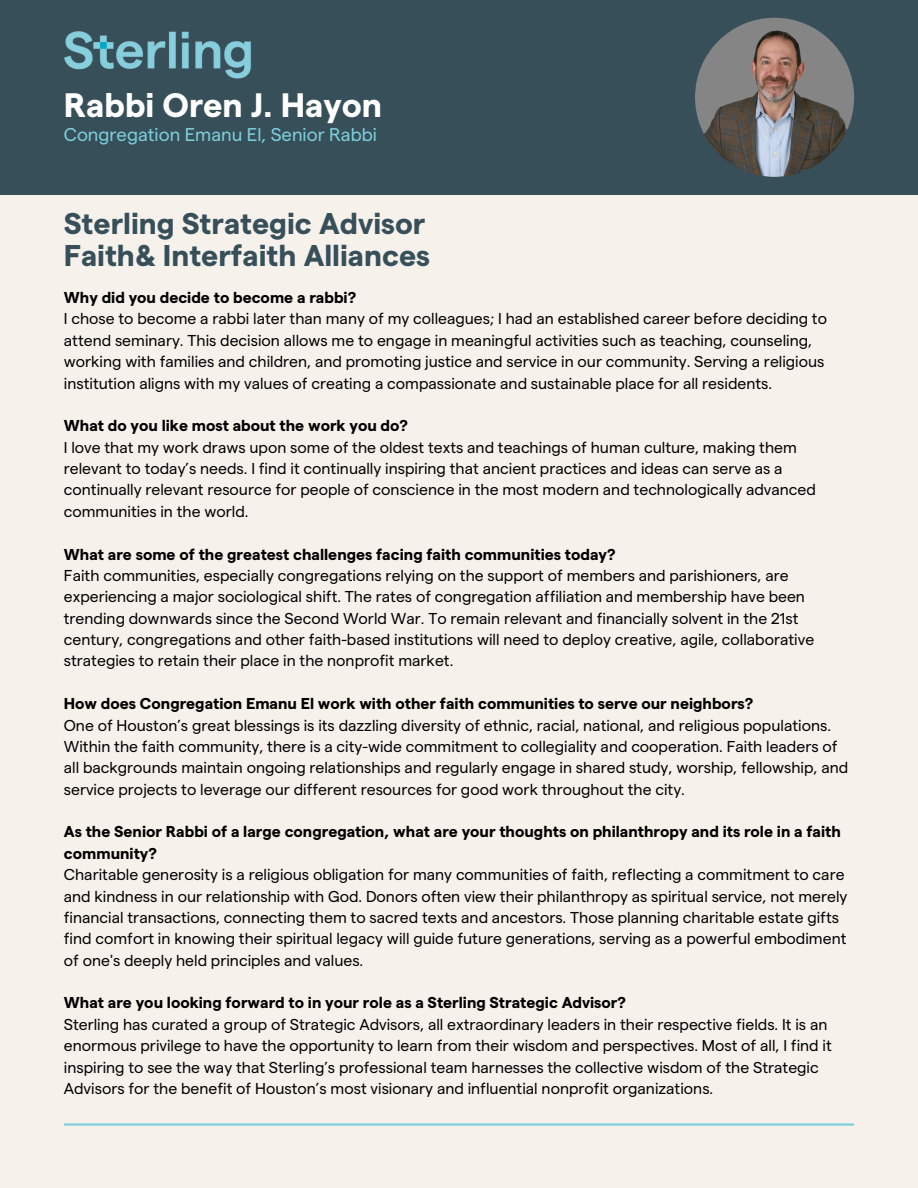
<style>
.page{position:relative;width:918px;height:1188px;background:#f6f1eb}
.page>*{position:absolute;margin:0;border:0;box-sizing:border-box;transform-origin:0 0}
.t1{font:700 33.9px "Matter SQ";color:#fff}
.t2{font:700 30px/31.5px "Matter SQ";color:#374f59}
.t3{font:18.45px "Matter SQ";color:#7ecfdd}
.t4{font:15.75px/21.3px "Matter SQ";color:#000}
.t5{font:700 15.75px/21.3px "Matter SQ";color:#000}
</style>
<div class="page">
<hr style="left:64px;top:1123px;width:790px;height:3px;background:#7ecfdd">
<div style="left:0;top:0;width:918px;height:195px;background:#374f59"></div>
<img style="left:695px;top:18px;width:159px;height:159px;border-radius:50%">
<img style="left:64px;top:31px;width:187px;height:48px">
<p class="t1" style="left:64px;top:83px;width:320px">Rabbi Oren J. Hayon</p>
<p class="t3" style="left:64px;top:122px;width:315px">Congregation Emanu El, Senior Rabbi</p>
<p class="t2" style="left:64px;top:206px;width:368px">Sterling Strategic Advisor<br>Faith&amp; Interfaith Alliances</p>
<p class="t5" style="left:64px;top:286px;width:294px">Why did you decide to become a rabbi?</p>
<h1 class="t4" style="left:64px;top:307px;width:765px">I chose to become a rabbi later than many of my colleagues; I had an established career before deciding to attend seminary. This decision allows me to engage in meaningful activities such as teaching, counseling, working with families and children, and promoting justice and service in our community. Serving a religious institution aligns with my values of creating a compassionate and sustainable place for all residents.</h1>
<h3 class="t5" style="left:64px;top:414px;width:346px">What do you like most about the work you do?</h3>
<h2 class="t4" style="left:64px;top:436px;width:754px">I love that my work draws upon some of the oldest texts and teachings of human culture, making them relevant to today’s needs. I find it continually inspiring that ancient practices and ideas can serve as a continually relevant resource for people of conscience in the most modern and technologically advanced communities in the world.</h2>
<p class="t5" style="left:64px;top:542px;width:553px">What are some of the greatest challenges facing faith communities today?</p>
<p class="t4" style="left:64px;top:564px;width:752px">Faith communities, especially congregations relying on the support of members and parishioners, are experiencing a major sociological shift. The rates of congregation affiliation and membership have been trending downwards since the Second World War. To remain relevant and financially solvent in the 21st century, congregations and other faith-based institutions will need to deploy creative, agile, collaborative strategies to retain their place in the nonprofit market.</p>
<p class="t5" style="left:64px;top:692px;width:691px">How does Congregation Emanu El work with other faith communities to serve our neighbors?</p>
<p class="t4" style="left:64px;top:713px;width:786px">One of Houston’s great blessings is its dazzling diversity of ethnic, racial, national, and religious populations.<br>Within the faith community, there is a city-wide commitment to collegiality and cooperation. Faith leaders of all backgrounds maintain ongoing relationships and regularly engage in shared study, worship, fellowship, and service projects to leverage our different resources for good work throughout the city.</p>
<p class="t5" style="left:64px;top:820px;width:779px">As the Senior Rabbi of a large congregation, what are your thoughts on philanthropy and its role in a faith community?</p>
<p class="t4" style="left:64px;top:863px;width:785px">Charitable generosity is a religious obligation for many communities of faith, reflecting a commitment to care and kindness in our relationship with God. Donors often view their philanthropy as spiritual service, not merely financial transactions, connecting them to sacred texts and ancestors. Those planning charitable estate gifts find comfort in knowing their spiritual legacy will guide future generations, serving as a powerful embodiment of one's deeply held principles and values.</p>
<p class="t5" style="left:64px;top:991px;width:564px">What are you looking forward to in your role as a Sterling Strategic Advisor?</p>
<p class="t4" style="left:64px;top:1013px;width:770px">Sterling has curated a group of Strategic Advisors, all extraordinary leaders in their respective fields. It is an enormous privilege to have the opportunity to learn from their wisdom and perspectives. Most of all, I find it inspiring to see the way that Sterling’s professional team harnesses the collective wisdom of the Strategic Advisors for the benefit of Houston’s most visionary and influential nonprofit organizations.</p>
</div>
